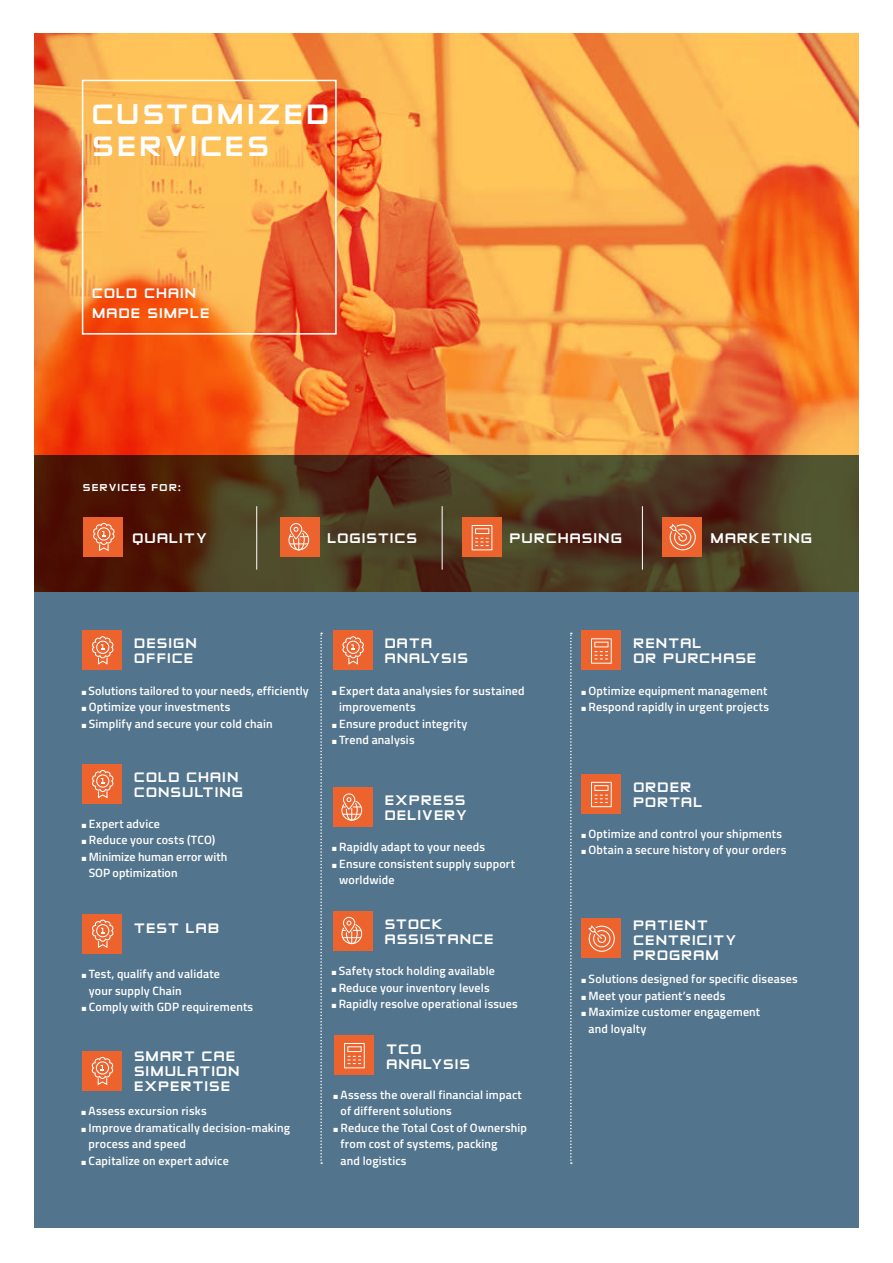
<style>
.page{position:relative;width:893px;height:1263px;background:#fff}
.page>*{position:absolute;margin:0;border:0;box-sizing:border-box;transform-origin:0 0}
.t1{font:33.6px/32px "Zero Twos";letter-spacing:.1em;color:#fff}
.t2{font:16.5px/15px "Zero Twos";letter-spacing:.065em;color:#fff}
.t3{font:600 12px/16.5px "Titillium Web";letter-spacing:.015em;color:#fff}
.t4{font:12px "Zero Twos";letter-spacing:.095em;color:#fff}
</style>
<div class="page">
<div style="left:34px;top:33px;width:825px;height:1195px;background:#52748d"></div>
<svg style="left:320px;top:633px;width:2px;height:531px"></svg>
<svg style="left:570px;top:633px;width:2px;height:531px"></svg>
<svg style="left:34px;top:33px;width:825px;height:422px;background:#f4913f"></svg>
<svg style="left:34px;top:455px;width:825px;height:136px;background:#4c341b"></svg>
<div style="left:82px;top:80px;width:255px;height:255px;border:2px solid #fff"></div>
<div style="left:84px;top:517px;width:39px;height:40px;background:#ec632d"></div>
<svg style="left:93px;top:523px;width:22px;height:28px"></svg>
<div style="left:280px;top:517px;width:39px;height:40px;background:#ec632d"></div>
<svg style="left:288px;top:523px;width:21px;height:27px"></svg>
<div style="left:462px;top:517px;width:40px;height:40px;background:#ec632d"></div>
<svg style="left:472px;top:525px;width:20px;height:25px"></svg>
<div style="left:663px;top:517px;width:39px;height:40px;background:#ec632d"></div>
<svg style="left:669px;top:524px;width:27px;height:26px"></svg>
<hr style="left:256px;top:506px;width:1px;height:64px;background:#fff">
<hr style="left:442px;top:506px;width:1px;height:64px;background:#fff">
<hr style="left:642px;top:506px;width:1px;height:64px;background:#fff">
<div style="left:83px;top:631px;width:39px;height:39px;background:#ec632d"></div>
<svg style="left:92px;top:636px;width:22px;height:29px"></svg>
<div style="left:333px;top:631px;width:39px;height:39px;background:#ec632d"></div>
<svg style="left:342px;top:636px;width:22px;height:29px"></svg>
<div style="left:83px;top:764px;width:39px;height:40px;background:#ec632d"></div>
<svg style="left:92px;top:770px;width:22px;height:28px"></svg>
<div style="left:83px;top:914px;width:39px;height:39px;background:#ec632d"></div>
<svg style="left:92px;top:920px;width:22px;height:28px"></svg>
<div style="left:82px;top:1051px;width:40px;height:40px;background:#ec632d"></div>
<svg style="left:92px;top:1057px;width:21px;height:28px"></svg>
<div style="left:333px;top:788px;width:39px;height:39px;background:#ec632d"></div>
<svg style="left:341px;top:793px;width:21px;height:28px"></svg>
<div style="left:333px;top:911px;width:39px;height:39px;background:#ec632d"></div>
<svg style="left:341px;top:917px;width:21px;height:27px"></svg>
<div style="left:335px;top:1035px;width:39px;height:40px;background:#ec632d"></div>
<svg style="left:344px;top:1043px;width:21px;height:25px"></svg>
<div style="left:582px;top:631px;width:39px;height:39px;background:#ec632d"></div>
<svg style="left:591px;top:638px;width:21px;height:26px"></svg>
<div style="left:582px;top:774px;width:39px;height:39px;background:#ec632d"></div>
<svg style="left:591px;top:782px;width:21px;height:25px"></svg>
<div style="left:582px;top:919px;width:39px;height:39px;background:#ec632d"></div>
<svg style="left:588px;top:925px;width:27px;height:27px"></svg>
<h1 class="t1" style="left:92px;top:99px;width:238px">CUSTOMIZED<br>SERVICES</h1>
<h2 class="t2" style="left:92px;top:283px;width:119px;line-height:20.1px">COLD CHAIN<br>MADE SIMPLE</h2>
<p class="t4" style="left:83px;top:482px;width:99px">SERVICES FOR:</p>
<h2 class="t2" style="left:132px;top:530px;width:76px">QUALITY</h2>
<h2 class="t2" style="left:327px;top:530px;width:91px">LOGISTICS</h2>
<h2 class="t2" style="left:510px;top:530px;width:114px">PURCHASING</h2>
<h2 class="t2" style="left:710px;top:530px;width:103px">MARKETING</h2>
<h2 class="t2" style="left:134px;top:636px;width:64px">DESIGN<br>OFFICE</h2>
<p class="t3" style="left:82px;top:682px;width:228px">■ Solutions tailored to your needs, efficiently</p>
<p class="t3" style="left:82px;top:698px;width:150px">■ Optimize your investments</p>
<p class="t3" style="left:82px;top:715px;width:192px">■ Simplify and secure your cold chain</p>
<h2 class="t2" style="left:134px;top:770px;width:110px">COLD CHAIN<br>CONSULTING</h2>
<p class="t3" style="left:82px;top:815px;width:80px">■ Expert advice</p>
<p class="t3" style="left:82px;top:831px;width:135px">■ Reduce your costs (TCO)</p>
<p class="t3" style="left:89px;top:848px;width:140px;text-indent:-7px">■ Minimize human error with<br>SOP optimization</p>
<h2 class="t2" style="left:134px;top:920px;width:86px">TEST LAB</h2>
<p class="t3" style="left:89px;top:965px;width:133px;text-indent:-7px">■ Test, qualify and validate your supply Chain</p>
<p class="t3" style="left:82px;top:998px;width:173px">■ Comply with GDP requirements</p>
<h2 class="t2" style="left:134px;top:1049px;width:107px">SMART CAE<br>SIMULATION<br>EXPERTISE</h2>
<p class="t3" style="left:82px;top:1102px;width:127px">■ Assess excursion risks</p>
<p class="t3" style="left:89px;top:1119px;width:203px;text-indent:-7px">■ Improve dramatically decision-making process and speed</p>
<p class="t3" style="left:82px;top:1152px;width:149px">■ Capitalize on expert advice</p>
<h2 class="t2" style="left:385px;top:636px;width:85px">DATA<br>ANALYSIS</h2>
<p class="t3" style="left:339px;top:682px;width:187px;text-indent:-7px">■ Expert data analysies for sustained improvements</p>
<p class="t3" style="left:332px;top:715px;width:137px">■ Ensure product integrity</p>
<p class="t3" style="left:332px;top:731px;width:84px">■ Trend analysis</p>
<h2 class="t2" style="left:385px;top:793px;width:84px">EXPRESS<br>DELIVERY</h2>
<p class="t3" style="left:332px;top:838px;width:154px">■ Rapidly adapt to your needs</p>
<p class="t3" style="left:339px;top:854px;width:177px;text-indent:-7px">■ Ensure consistent supply support worldwide</p>
<h2 class="t2" style="left:385px;top:917px;width:111px">STOCK<br>ASSISTANCE</h2>
<p class="t3" style="left:332px;top:962px;width:165px">■ Safety stock holding available</p>
<p class="t3" style="left:332px;top:979px;width:159px">■ Reduce your inventory levels</p>
<p class="t3" style="left:332px;top:995px;width:188px">■ Rapidly resolve operational issues</p>
<h2 class="t2" style="left:387px;top:1042px;width:85px">TCO<br>ANALYSIS</h2>
<p class="t3" style="left:341px;top:1086px;width:183px;text-indent:-7px">■ Assess the overall financial impact of different solutions</p>
<p class="t3" style="left:341px;top:1119px;width:188px;text-indent:-7px">■ Reduce the Total Cost of Ownership from cost of systems, packing<br>and logistics</p>
<h2 class="t2" style="left:633px;top:636px;width:124px">RENTAL<br>OR PURCHASE</h2>
<p class="t3" style="left:581px;top:682px;width:187px">■ Optimize equipment management</p>
<p class="t3" style="left:581px;top:698px;width:189px">■ Respond rapidly in urgent projects</p>
<h2 class="t2" style="left:633px;top:780px;width:70px">ORDER<br>PORTAL</h2>
<p class="t3" style="left:581px;top:824px;width:202px">■ Optimize and control your shipments</p>
<p class="t3" style="left:581px;top:841px;width:206px">■ Obtain a secure history of your orders</p>
<h2 class="t2" style="left:633px;top:918px;width:104px">PATIENT<br>CENTRICITY<br>PROGRAM</h2>
<p class="t3" style="left:581px;top:970px;width:218px">■ Solutions designed for specific diseases</p>
<p class="t3" style="left:581px;top:986px;width:146px">■ Meet your patient’s needs</p>
<p class="t3" style="left:589px;top:1003px;width:173px;text-indent:-7px">■ Maximize customer engagement and loyalty</p>
</div>
